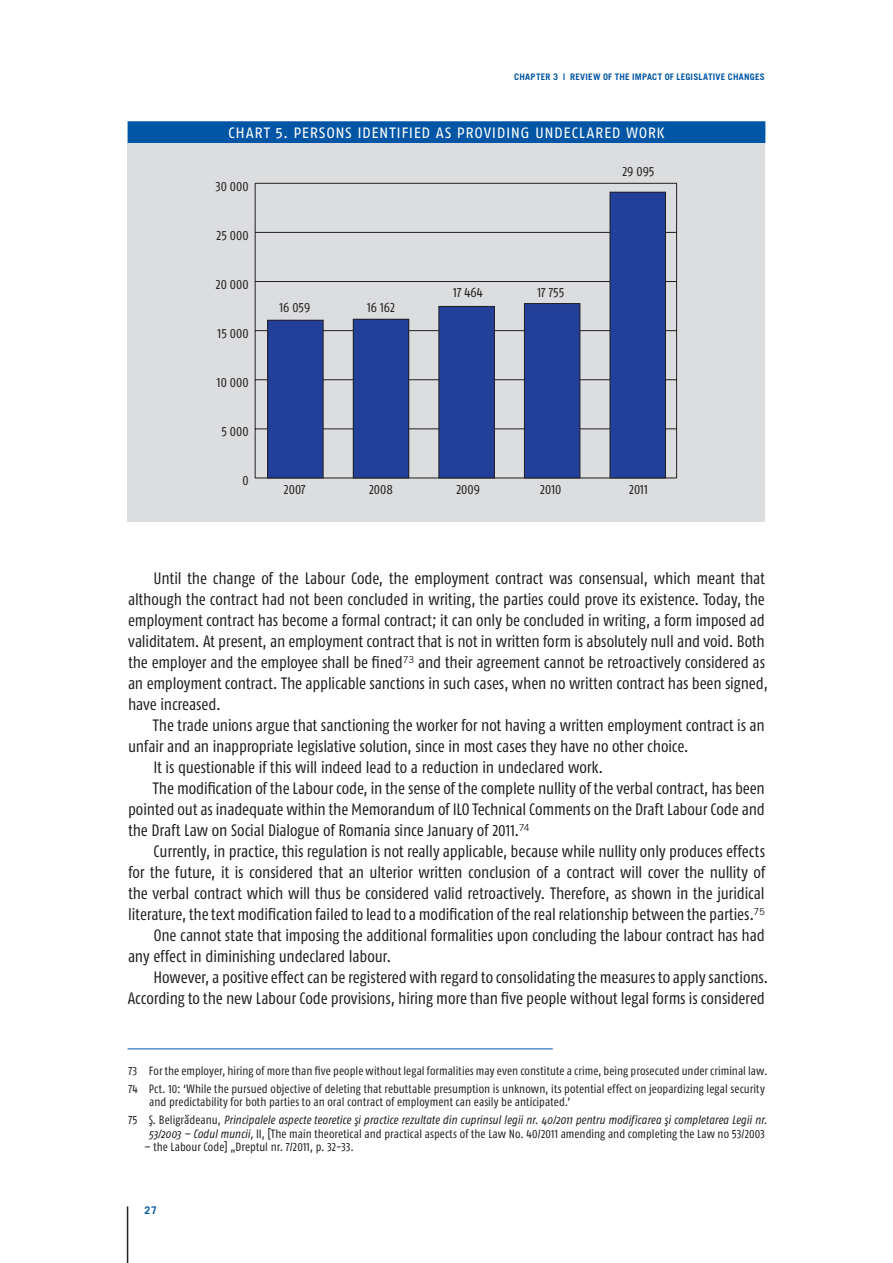
<style>
.page{position:relative;width:893px;height:1263px;background:#fff}
.page>*{position:absolute;margin:0;border:0;box-sizing:border-box;transform-origin:0 0}
.t1{font:16.5px/21px "Fago Co";letter-spacing:-.005em;color:#231f20}
.t2{font:15px "Fago No";letter-spacing:.04em;color:#fff}
.t3{font:13.5px "Fago Co";color:#231f20}
.t4{font:12px/17.7px "Fago Co";letter-spacing:.005em;color:#231f20}
.t5{font:italic 12px/17.7px "Fago Co";letter-spacing:.005em;color:#231f20}
.t6{font:700 semi-condensed 10.5px "Trade Gothic";color:#0155a5}
.t7{font:700 semi-condensed 9px "Trade Gothic";letter-spacing:.03em;color:#0155a5}
.s1{font-style:normal}
.s2{font-style:italic}
</style>
<div class="page">
<hr style="left:127px;top:1206px;width:1px;height:57px;background:#231f20">
<div style="left:128px;top:121px;width:637px;height:22px;background:#0155a5"></div>
<hr style="left:128px;top:1048px;width:425px;height:1px;background:#0155a5">
<div style="left:128px;top:143px;width:637px;height:378px;background:#dcdddf"></div>
<hr style="left:255px;top:183px;width:1px;height:295px;background:#231f20">
<hr style="left:676px;top:183px;width:1px;height:295px;background:#231f20">
<hr style="left:255px;top:478px;width:422px;height:1px;background:#231f20">
<hr style="left:255px;top:428px;width:422px;height:1px;background:#231f20">
<hr style="left:255px;top:379px;width:422px;height:1px;background:#231f20">
<hr style="left:255px;top:330px;width:422px;height:1px;background:#231f20">
<hr style="left:255px;top:281px;width:422px;height:1px;background:#231f20">
<hr style="left:255px;top:232px;width:422px;height:1px;background:#231f20">
<hr style="left:255px;top:183px;width:422px;height:1px;background:#231f20">
<div style="left:610px;top:192px;width:55px;height:286px;background:#223f99"></div>
<div style="left:610px;top:192px;width:56px;height:286px;border:1px solid #231f20"></div>
<div style="left:524px;top:304px;width:56px;height:174px;background:#223f99"></div>
<div style="left:524px;top:303px;width:56px;height:175px;border:1px solid #231f20"></div>
<div style="left:439px;top:306px;width:55px;height:172px;background:#223f99"></div>
<div style="left:438px;top:306px;width:57px;height:172px;border:1px solid #231f20"></div>
<div style="left:353px;top:319px;width:56px;height:159px;background:#223f99"></div>
<div style="left:353px;top:319px;width:56px;height:159px;border:1px solid #231f20"></div>
<div style="left:268px;top:320px;width:55px;height:158px;background:#223f99"></div>
<div style="left:267px;top:320px;width:57px;height:158px;border:1px solid #231f20"></div>
<p class="t7" style="left:514px;top:71px;width:252px">CHAPTER 3 | REVIEW OF THE IMPACT OF LEGISLATIVE CHANGES</p>
<p class="t2" style="left:228px;top:124px;width:438px">CHART 5. PERSONS IDENTIFIED AS PROVIDING UNDECLARED WORK</p>
<p class="t3" style="left:216px;top:178px;width:34px">30 000</p>
<p class="t3" style="left:217px;top:227px;width:34px">25 000</p>
<p class="t3" style="left:216px;top:277px;width:34px">20 000</p>
<p class="t3" style="left:218px;top:326px;width:32px">15 000</p>
<p class="t3" style="left:217px;top:375px;width:33px">10 000</p>
<p class="t3" style="left:221px;top:424px;width:29px">5 000</p>
<p class="t3" style="left:242px;top:473px;width:8px">0</p>
<p class="t3" style="left:279px;top:299px;width:32px">16 059</p>
<p class="t3" style="left:367px;top:299px;width:29px">16 162</p>
<p class="t3" style="left:453px;top:285px;width:31px">17 464</p>
<p class="t3" style="left:537px;top:285px;width:28px">17 755</p>
<p class="t3" style="left:622px;top:164px;width:34px">29 095</p>
<p class="t3" style="left:284px;top:482px;width:23px">2007</p>
<p class="t3" style="left:369px;top:482px;width:25px">2008</p>
<p class="t3" style="left:456px;top:482px;width:25px">2009</p>
<p class="t3" style="left:540px;top:482px;width:23px">2010</p>
<p class="t3" style="left:629px;top:482px;width:20px">2011</p>
<p class="t1" style="left:128px;top:568px;width:641px;text-indent:26px">Until the change of the Labour Code, the employment contract was consensual, which meant that although the contract had not been concluded in writing, the parties could prove its existence. Today, the employment contract has become a formal contract; it can only be concluded in writing, a form imposed ad validitatem. At present, an employment contract that is not in written form is absolutely null and void. Both the employer and the employee shall be fined<sup>73</sup> and their agreement cannot be retroactively considered as an employment contract. The applicable sanctions in such cases, when no written contract has been signed, have increased.</p>
<p class="t1" style="left:153px;top:715px;width:613px">The trade unions argue that sanctioning the worker for not having a written employment contract is an</p>
<p class="t1" style="left:128px;top:736px;width:562px">unfair and an inappropriate legislative solution, since in most cases they have no other choice.</p>
<p class="t1" style="left:154px;top:757px;width:451px">It is questionable if this will indeed lead to a reduction in undeclared work.</p>
<p class="t1" style="left:153px;top:778px;width:613px">The modification of the Labour code, in the sense of the complete nullity of the verbal contract, has been</p>
<p class="t1" style="left:128px;top:799px;width:638px">pointed out as inadequate within the Memorandum of ILO Technical Comments on the Draft Labour Code and</p>
<p class="t1" style="left:128px;top:820px;width:403px">the Draft Law on Social Dialogue of Romania since January of 2011.<sup>74</sup></p>
<p class="t1" style="left:154px;top:841px;width:613px">Currently, in practice, this regulation is not really applicable, because while nullity only produces effects</p>
<p class="t1" style="left:128px;top:862px;width:638px">for the future, it is considered that an ulterior written conclusion of a contract will cover the nullity of</p>
<p class="t1" style="left:128px;top:883px;width:638px">the verbal contract which will thus be considered valid retroactively. Therefore, as shown in the juridical</p>
<p class="t1" style="left:128px;top:904px;width:638px">literature, the text modification failed to lead to a modification of the real relationship between the parties.<sup>75</sup></p>
<p class="t1" style="left:154px;top:925px;width:613px">One cannot state that imposing the additional formalities upon concluding the labour contract has had</p>
<p class="t1" style="left:128px;top:946px;width:265px">any effect in diminishing undeclared labour.</p>
<p class="t1" style="left:154px;top:967px;width:616px">However, a positive effect can be registered with regard to consolidating the measures to apply sanctions.</p>
<p class="t1" style="left:128px;top:988px;width:639px">According to the new Labour Code provisions, hiring more than five people without legal forms is considered</p>
<p class="t4" style="left:128px;top:1062px;width:641px">73 For the employer, hiring of more than five people without legal formalities may even constitute a crime, being prosecuted under criminal law.<br>74 Pct. 10: ‘While the pursued objective of deleting that rebuttable presumption is unknown, its potential effect on jeopardizing legal security</p>
<p class="t5" style="left:128px;top:1093px;width:640px;text-indent:21px"><span class="s1">and predictability for both parties to an oral contract of employment can easily be anticipated.’<br>75 S¸. Beligra˘deanu,</span> Principalele aspecte teoretice s¸i practice rezultate din cuprinsul legii nr. 40/2011 pentru modificarea s¸i completarea Legii nr.</p>
<p class="t4" style="left:148px;top:1124px;width:618px"><span class="s2">53/2003 – Codul muncii,</span> II, [The main theoretical and practical aspects of the Law No. 40/2011 amending and completing the Law no 53/2003</p>
<p class="t4" style="left:144px;top:1138px;width:211px">– the Labour Code] „Dreptul nr. 7/2011, p. 32-33.</p>
<p class="t6" style="left:145px;top:1204px;width:14px">27</p>
</div>
